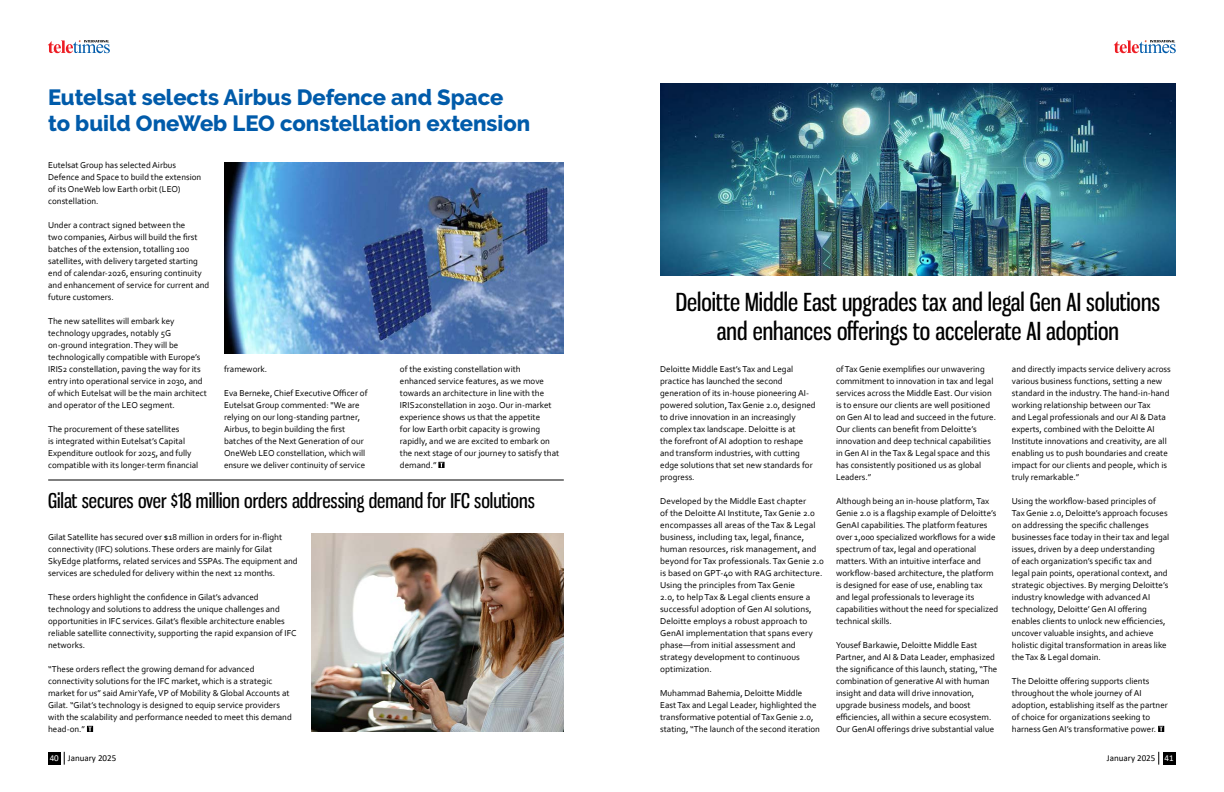
<style>
.page{position:relative;width:1224px;height:792px;background:#fff}
.page>*{position:absolute;margin:0;border:0;box-sizing:border-box;transform-origin:0 0}
.t1{font:24.4px/29.2px "Gnuolane Rg";color:#000;text-align:center}
.t2{font:800 22px/26.4px "Raleway";color:#005baa}
.t3{font:20px "Gnuolane Rg";color:#000}
.t4{font:9px/12px "Corbel";color:#000}
.t5{font:9px "Calibri";color:#000}
.s1{color:#fff}
</style>
<div class="page">
<svg style="left:438px;top:462px;width:7px;height:6px"></svg>
<img style="left:224px;top:162px;width:340px;height:191px">
<svg style="left:87px;top:726px;width:6px;height:6px"></svg>
<img style="left:312px;top:533px;width:252px;height:199px">
<hr style="left:48px;top:480px;width:516px;height:1px;background:#000">
<svg style="left:1158px;top:726px;width:6px;height:6px"></svg>
<img style="left:660px;top:84px;width:516px;height:192px">
<svg style="left:1158px;top:752px;width:1px;height:13px"></svg>
<div style="left:1163px;top:752px;width:13px;height:13px;background:#000"></div>
<div style="left:48px;top:752px;width:13px;height:13px;background:#000"></div>
<svg style="left:64px;top:752px;width:1px;height:13px"></svg>
<svg style="left:1114px;top:40px;width:62px;height:13px"></svg>
<svg style="left:48px;top:40px;width:62px;height:13px"></svg>
<h2 class="t2" style="left:48px;top:84px;width:484px">Eutelsat selects Airbus Defence and Space to build OneWeb LEO constellation extension</h2>
<p class="t4" style="left:48px;top:159px;width:155px">Eutelsat Group has selected Airbus<br>Defence and Space to build the extension of its OneWeb low Earth orbit (LEO) constellation.</p>
<p class="t4" style="left:48px;top:219px;width:163px">Under a contract signed between the<br>two companies, Airbus will build the first batches of the extension, totalling 100 satellites, with delivery targeted starting end of calendar-2026, ensuring continuity and enhancement of service for current and future customers.</p>
<p class="t4" style="left:48px;top:315px;width:160px">The new satellites will embark key technology upgrades, notably 5G on-ground integration. They will be technologically compatible with Europe’s IRIS2 constellation, paving the way for its entry into operational service in 2030, and of which Eutelsat will be the main architect and operator of the LEO segment.</p>
<p class="t4" style="left:48px;top:423px;width:152px">The procurement of these satellites<br>is integrated within Eutelsat’s Capital Expenditure outlook for 2025, and fully compatible with its longer-term financial</p>
<p class="t4" style="left:400px;top:363px;width:161px">of the existing constellation with enhanced service features, as we move towards an architecture in line with the IRIS2constellation in 2030. Our in-market experience shows us that the appetite<br>for low Earth orbit capacity is growing rapidly, and we are excited to embark on the next stage of our journey to satisfy that demand.”</p>
<h3 class="t3" style="left:48px;top:489px;width:488px">Gilat secures over $18 million orders addressing demand for IFC solutions</h3>
<p class="t4" style="left:48px;top:531px;width:251px">Gilat Satellite has secured over $18 million in orders for in-flight connectivity (IFC) solutions. These orders are mainly for Gilat SkyEdge platforms, related services and SSPAs. The equipment and services are scheduled for delivery within the next 12 months.</p>
<p class="t4" style="left:48px;top:591px;width:250px">These orders highlight the confidence in Gilat’s advanced technology and solutions to address the unique challenges and opportunities in IFC services. Gilat’s flexible architecture enables reliable satellite connectivity, supporting the rapid expansion of IFC networks.</p>
<p class="t4" style="left:48px;top:663px;width:245px">“These orders reflect the growing demand for advanced connectivity solutions for the IFC market, which is a strategic market for us” said Amir Yafe, VP of Mobility &amp; Global Accounts at Gilat. “Gilat’s technology is designed to equip service providers with the scalability and performance needed to meet this demand head-on.”</p>
<p class="t4" style="left:224px;top:363px;width:45px">framework.</p>
<p class="t4" style="left:224px;top:387px;width:145px">Eva Berneke, Chief Executive Officer of Eutelsat Group commented: "We are relying on our long-standing partner, Airbus, to begin building the first batches of the Next Generation of our OneWeb LEO constellation, which will ensure we deliver continuity of service</p>
<h1 class="t1" style="left:676px;top:287px;width:486px">Deloitte Middle East upgrades tax and legal Gen AI solutions and enhances offerings to accelerate AI adoption</h1>
<p class="t4" style="left:660px;top:363px;width:157px">Deloitte Middle East’s Tax and Legal practice has launched the second generation of its in-house pioneering AI&shy;powered solution, Tax Genie 2.0, designed to drive innovation in an increasingly complex tax landscape. Deloitte is at<br>the forefront of AI adoption to reshape and transform industries, with cutting edge solutions that set new standards for progress.</p>
<p class="t4" style="left:660px;top:495px;width:165px">Developed by the Middle East chapter<br>of the Deloitte AI Institute, Tax Genie 2.0 encompasses all areas of the Tax &amp; Legal business, including tax, legal, finance, human resources, risk management, and beyond for Tax professionals. Tax Genie 2.0 is based on GPT-4o with RAG architecture.<br>Using the principles from Tax Genie<br>2.0, to help Tax &amp; Legal clients ensure a successful adoption of Gen AI solutions, Deloitte employs a robust approach to GenAI implementation that spans every phase—from initial assessment and strategy development to continuous optimization.</p>
<p class="t4" style="left:660px;top:687px;width:161px">Muhammad Bahemia, Deloitte Middle East Tax and Legal Leader, highlighted the transformative potential of Tax Genie 2.0, stating, “The launch of the second iteration</p>
<p class="t4" style="left:836px;top:363px;width:162px">of Tax Genie exemplifies our unwavering commitment to innovation in tax and legal services across the Middle East. Our vision is to ensure our clients are well positioned on Gen AI to lead and succeed in the future.<br>Our clients can benefit from Deloitte’s innovation and deep technical capabilities in Gen AI in the Tax &amp; Legal space and this has consistently positioned us as global Leaders.”</p>
<p class="t4" style="left:836px;top:495px;width:164px">Although being an in-house platform, Tax Genie 2.0 is a flagship example of Deloitte’s GenAI capabilities. The platform features over 1,000 specialized workflows for a wide spectrum of tax, legal and operational matters. With an intuitive interface and workflow-based architecture, the platform is designed for ease of use, enabling tax and legal professionals to leverage its capabilities without the need for specialized technical skills.</p>
<p class="t4" style="left:836px;top:639px;width:163px">Yousef Barkawie, Deloitte Middle East Partner, and AI &amp; Data Leader, emphasized the significance of this launch, stating, “The combination of generative AI with human insight and data will drive innovation, upgrade business models, and boost efficiencies, all within a secure ecosystem.<br>Our GenAI offerings drive substantial value</p>
<p class="t4" style="left:1012px;top:363px;width:160px">and directly impacts service delivery across various business functions, setting a new standard in the industry. The hand-in-hand working relationship between our Tax<br>and Legal professionals and our AI &amp; Data experts, combined with the Deloitte AI Institute innovations and creativity, are all enabling us to push boundaries and create impact for our clients and people, which is truly remarkable.”</p>
<p class="t4" style="left:1012px;top:495px;width:159px">Using the workflow-based principles of Tax Genie 2.0, Deloitte’s approach focuses on addressing the specific challenges businesses face today in their tax and legal issues, driven by a deep understanding<br>of each organization’s specific tax and legal pain points, operational context, and strategic objectives. By merging Deloitte’s industry knowledge with advanced AI technology, Deloitte’ Gen AI offering enables clients to unlock new efficiencies, uncover valuable insights, and achieve holistic digital transformation in areas like the Tax &amp; Legal domain.</p>
<p class="t4" style="left:1012px;top:675px;width:157px">The Deloitte offering supports clients throughout the whole journey of AI adoption, establishing itself as the partner of choice for organizations seeking to harness Gen AI’s transformative power.</p>
<p class="t5" style="left:50px;top:752px;width:68px"><span class="s1">40</span> January 2025</p>
<p class="t5" style="left:1107px;top:752px;width:68px">January 2025 <span class="s1">41</span></p>
</div>
